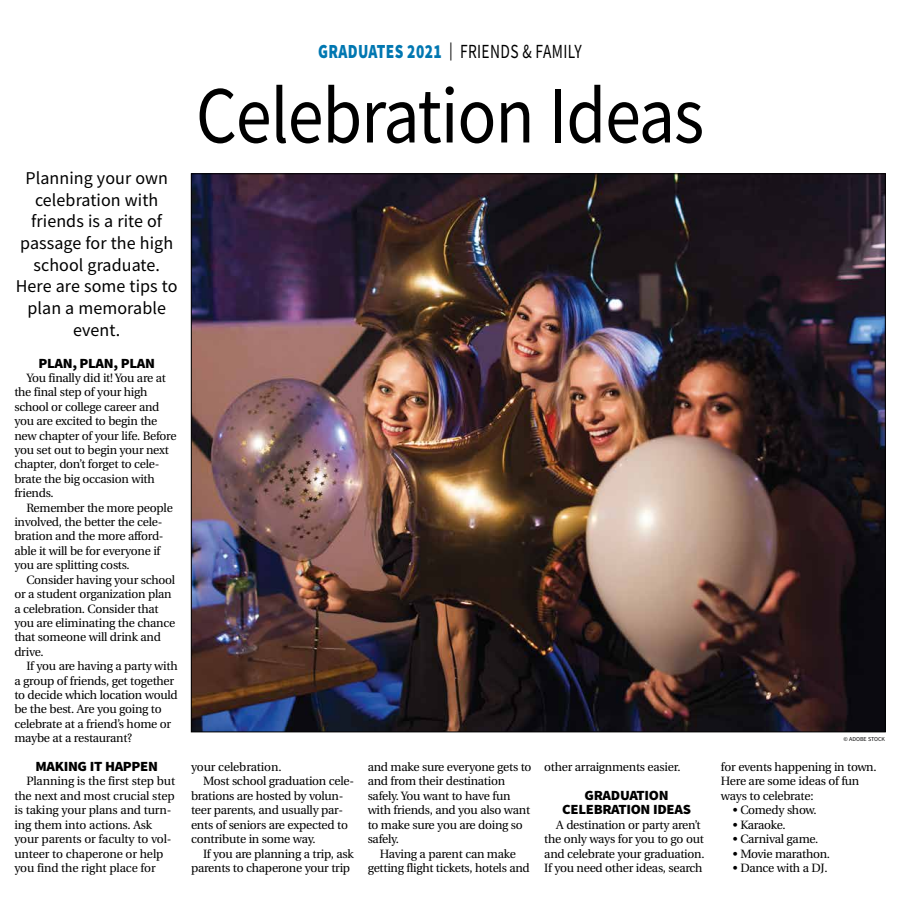
<style>
.page{position:relative;width:900px;height:908px;background:#fff}
.page>*{position:absolute;margin:0;border:0;box-sizing:border-box;transform-origin:0 0}
.t1{font:81px "Source Sans Pro";letter-spacing:-.015em;color:#000;scale:.89 1}
.t2{font:20px "Source Sans Pro";letter-spacing:.025em;color:#000;scale:.77 1}
.t3{font:18px/21.6px "Source Sans Pro";letter-spacing:.005em;color:#000;text-align:center}
.t4{font:900 14px/14.4px "Source Sans Pro";letter-spacing:-.02em;color:#000;text-align:center;scale:1.05 1}
.t5{font:12px/14.4px "Utopia";letter-spacing:-.02em;color:#000}
.t6{font:6px "Source Sans Pro";color:#000}
.s1{font-weight:900;color:#0077b1}
.s2{font-size:18px}
</style>
<div class="page">
<img style="left:193px;top:175px;width:691px;height:555px">
<h3 class="t3" style="left:16px;top:167px;width:163px">Planning your own celebration with friends is a rite of passage for the high school graduate.<br>Here are some tips to plan a memorable event.</h3>
<p class="t4" style="left:39px;top:355px;width:112px">PLAN, PLAN, PLAN</p>
<p class="t5" style="left:14px;top:371px;width:164px;text-indent:12px">You finally did it! You are at the final step of your high school or college career and you are excited to begin the new chapter of your life. Before you set out to begin your next chapter, don’t forget to cele&shy;brate the big occasion with friends.</p>
<p class="t5" style="left:14px;top:500px;width:160px;text-indent:12px">Remember the more people involved, the better the cele&shy;bration and the more afford&shy;able it will be for everyone if you are splitting costs.</p>
<p class="t5" style="left:14px;top:572px;width:162px;text-indent:12px">Consider having your school or a student organization plan a celebration. Consider that you are eliminating the chance that someone will drink and drive.</p>
<p class="t5" style="left:14px;top:659px;width:165px;text-indent:12px">If you are having a party with a group of friends, get together to decide which location would be the best. Are you going to celebrate at a friend’s home or maybe at a restaurant?</p>
<p class="t4" style="left:35px;top:758px;width:118px">MAKING IT HAPPEN</p>
<p class="t5" style="left:14px;top:774px;width:162px;text-indent:12px">Planning is the first step but the next and most crucial step is taking your plans and turn&shy;ing them into actions. Ask your parents or faculty to vol&shy;unteer to chaperone or help you find the right place for</p>
<h2 class="t2" style="left:318px;top:39px;width:344px"><span class="s1">GRADUATES 2021</span> <span class="s2">|</span> FRIENDS &amp; FAMILY</h2>
<h1 class="t1" style="left:196px;top:64px;width:573px">Celebration Ideas</h1>
<p class="t5" style="left:191px;top:759px;width:92px">your celebration.</p>
<p class="t5" style="left:203px;top:774px;width:153px">Most school graduation cele-</p>
<p class="t5" style="left:191px;top:788px;width:154px">brations are hosted by volun-</p>
<p class="t5" style="left:191px;top:803px;width:154px">teer parents, and usually par-</p>
<p class="t5" style="left:191px;top:817px;width:158px">ents of seniors are expected to</p>
<p class="t5" style="left:191px;top:831px;width:126px">contribute in some way.</p>
<p class="t5" style="left:203px;top:846px;width:152px">If you are planning a trip, ask</p>
<p class="t5" style="left:191px;top:860px;width:161px">parents to chaperone your trip</p>
<p class="t5" style="left:368px;top:759px;width:165px">and make sure everyone gets to and from their destination safely. You want to have fun with friends, and you also want to make sure you are doing so safely.</p>
<p class="t5" style="left:368px;top:846px;width:164px;text-align:center">Having a parent can make getting flight tickets, hotels and</p>
<p class="t5" style="left:544px;top:759px;width:138px">other arraignments easier.</p>
<p class="t4" style="left:562px;top:787px;width:124px">GRADUATION<br>CELEBRATION IDEAS</p>
<p class="t5" style="left:544px;top:817px;width:162px;text-indent:12px">A destination or party aren’t the only ways for you to go out and celebrate your graduation.<br>If you need other ideas, search</p>
<p class="t6" style="left:844px;top:735px;width:43px">© ADOBE STOCK</p>
<p class="t5" style="left:721px;top:759px;width:157px">for events happening in town.<br>Here are some ideas of fun ways to celebrate:</p>
<p class="t5" style="left:733px;top:803px;width:85px">• Comedy show.</p>
<p class="t5" style="left:733px;top:817px;width:54px">• Karaoke.</p>
<p class="t5" style="left:733px;top:831px;width:87px">• Carnival game.</p>
<p class="t5" style="left:733px;top:846px;width:99px">• Movie marathon.</p>
<p class="t5" style="left:733px;top:860px;width:96px">• Dance with a DJ.</p>
</div>
